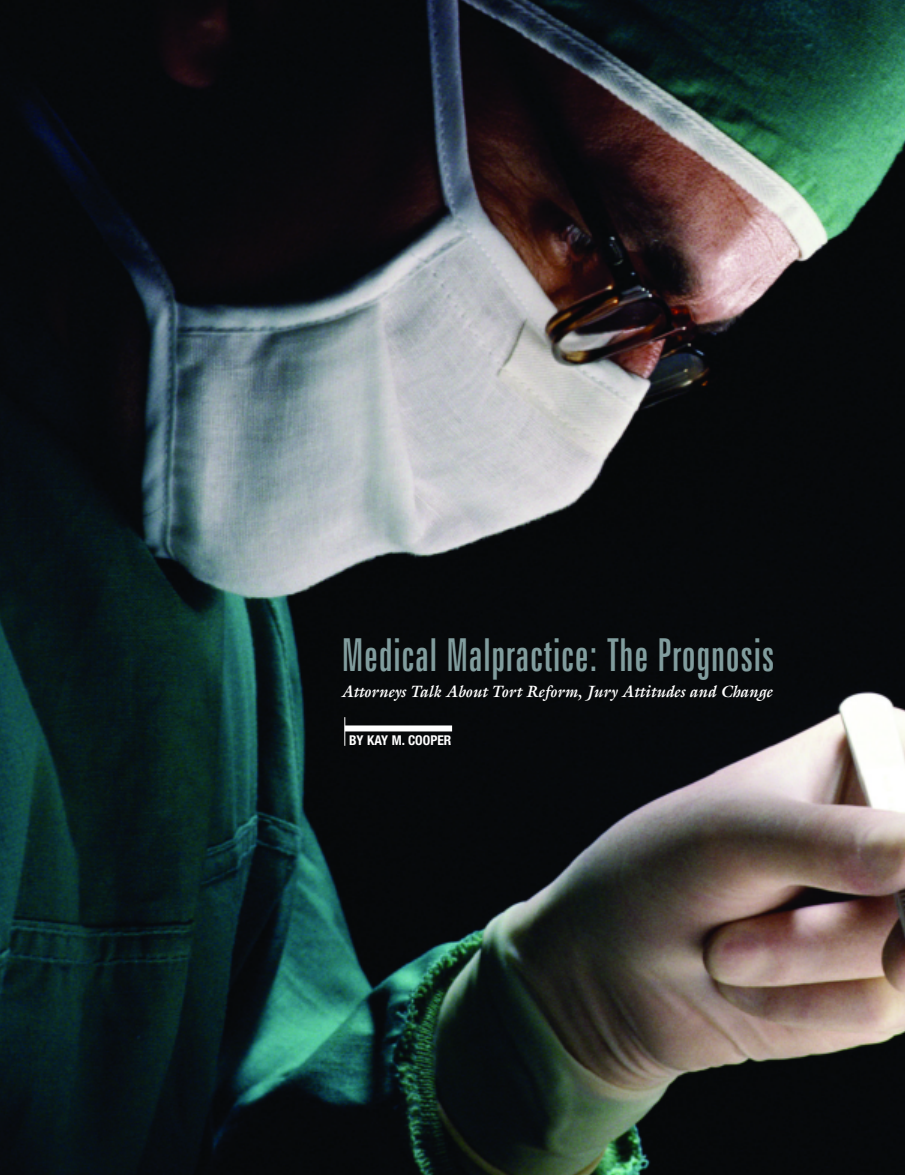
<style>
.page{position:relative;width:905px;height:1175px;background:#fff}
.page>*{position:absolute;margin:0;border:0;box-sizing:border-box;transform-origin:0 0}
.t1{font:extra-condensed 45.45px "Zurich BT";letter-spacing:.02em;color:#819d9e;scale:.9 1}
.t2{font:italic 700 16.5px "Galliard";color:#fff;scale:.95 1}
.t3{font:700 condensed 13.5px "Helvetica Neue";color:#fff}
</style>
<div class="page">
<img style="left:0;top:0;width:904px;height:1174px">
<svg style="left:344px;top:717px;width:1px;height:28px"></svg>
<div style="left:345px;top:725px;width:107px;height:6px;background:#fff"></div>
<h1 class="t1" style="left:342px;top:638px;width:482px">Medical Malpractice: The Prognosis</h1>
<p class="t2" style="left:341px;top:681px;width:455px">Attorneys Talk About Tort Reform, Jury Attitudes and Change</p>
<p class="t3" style="left:349px;top:735px;width:104px">BY KAY M. COOPER</p>
</div>
